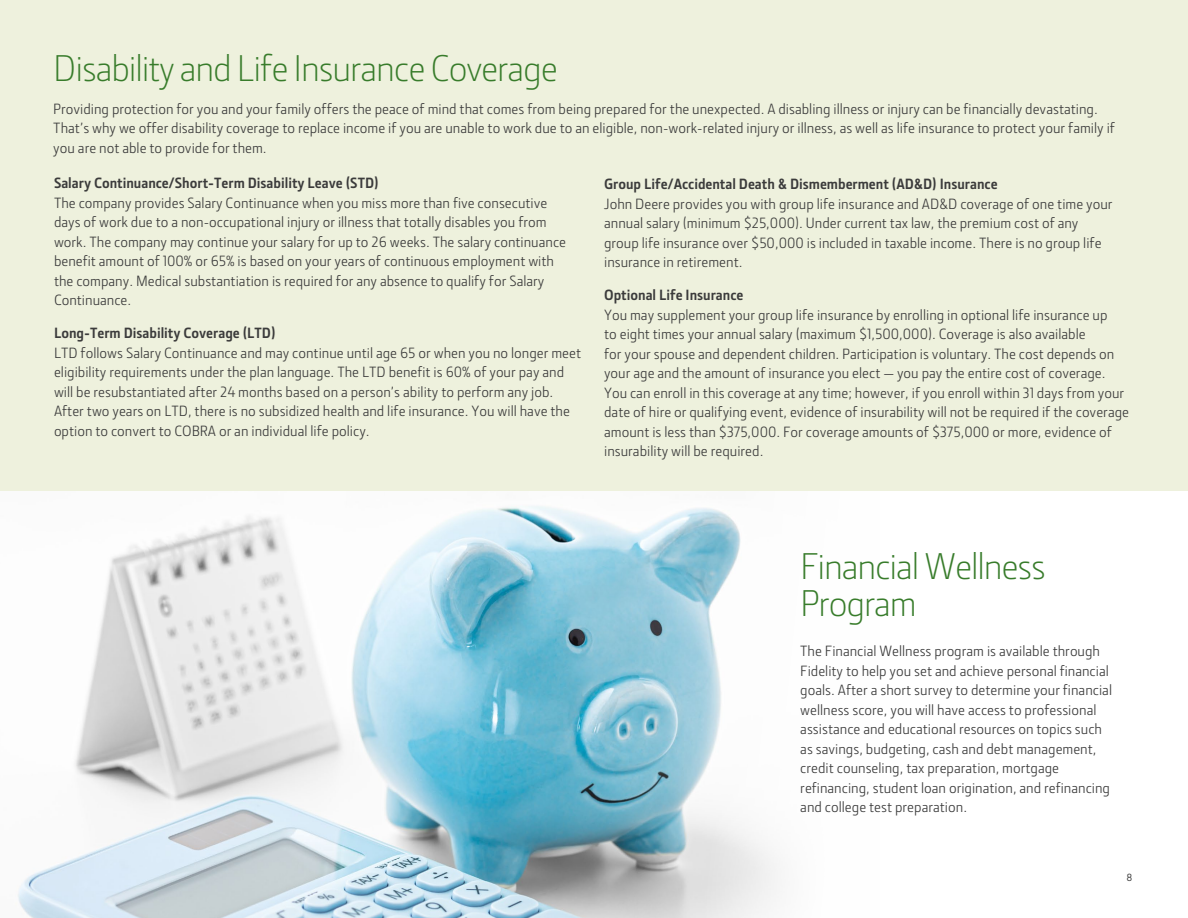
<style>
.page{position:relative;width:1188px;height:918px;background:#fff}
.page>*{position:absolute;margin:0;border:0;box-sizing:border-box;transform-origin:0 0}
.t1{font:300 37.5px/37.5px "JD Sans Pro";letter-spacing:-.03em;color:#387c2b}
.t2{font:15px/19.5px "JD Sans Pro";color:#3b3b3b}
.t3{font:700 15px "JD Sans Pro";color:#3b3b3b}
.t4{font:500 10.5px "JD Sans Pro";color:#3b3b3b}
</style>
<div class="page">
<img style="left:18px;top:506px;width:760px;height:412px">
<div style="left:0;top:0;width:1188px;height:491px;background:#eef1dd"></div>
<h1 class="t1" style="left:53px;top:49px;width:506px">Disability and Life Insurance Coverage</h1>
<p class="t2" style="left:53px;top:99px;width:1063px">Providing protection for you and your family offers the peace of mind that comes from being prepared for the unexpected. A disabling illness or injury can be financially devastating.<br>That’s why we offer disability coverage to replace income if you are unable to work due to an eligible, non-work-related injury or illness, as well as life insurance to protect your family if you are not able to provide for them.</p>
<p class="t3" style="left:54px;top:173px;width:326px">Salary Continuance/Short-Term Disability Leave (STD)</p>
<p class="t2" style="left:54px;top:192px;width:514px">The company provides Salary Continuance when you miss more than five consecutive days of work due to a non-occupational injury or illness that totally disables you from work. The company may continue your salary for up to 26 weeks. The salary continuance benefit amount of 100% or 65% is based on your years of continuous employment with the company. Medical substantiation is required for any absence to qualify for Salary Continuance.</p>
<p class="t3" style="left:54px;top:323px;width:223px">Long-Term Disability Coverage (LTD)</p>
<p class="t2" style="left:54px;top:342px;width:529px">LTD follows Salary Continuance and may continue until age 65 or when you no longer meet eligibility requirements under the plan language. The LTD benefit is 60% of your pay and will be resubstantiated after 24 months based on a person’s ability to perform any job.<br>After two years on LTD, there is no subsidized health and life insurance. You will have the option to convert to COBRA or an individual life policy.</p>
<p class="t3" style="left:604px;top:174px;width:395px">Group Life/Accidental Death &amp; Dismemberment (AD&amp;D) Insurance</p>
<p class="t2" style="left:604px;top:193px;width:510px">John Deere provides you with group life insurance and AD&amp;D coverage of one time your annual salary (minimum $25,000). Under current tax law, the premium cost of any group life insurance over $50,000 is included in taxable income. There is no group life insurance in retirement.</p>
<p class="t3" style="left:604px;top:285px;width:141px">Optional Life Insurance</p>
<p class="t2" style="left:604px;top:304px;width:527px">You may supplement your group life insurance by enrolling in optional life insurance up<br>to eight times your annual salary (maximum $1,500,000). Coverage is also available<br>for your spouse and dependent children. Participation is voluntary. The cost depends on your age and the amount of insurance you elect — you pay the entire cost of coverage.<br>You can enroll in this coverage at any time; however, if you enroll within 31 days from your date of hire or qualifying event, evidence of insurability will not be required if the coverage amount is less than $375,000. For coverage amounts of $375,000 or more, evidence of insurability will be required.</p>
<h1 class="t1" style="left:800px;top:547px;width:247px">Financial Wellness<br>Program</h1>
<p class="t2" style="left:800px;top:641px;width:313px">The Financial Wellness program is available through Fidelity to help you set and achieve personal financial goals. After a short survey to determine your financial wellness score, you will have access to professional assistance and educational resources on topics such as savings, budgeting, cash and debt management, credit counseling, tax preparation, mortgage refinancing, student loan origination, and refinancing and college test preparation.</p>
<p class="t4" style="left:1126px;top:870px;width:7px">8</p>
</div>
